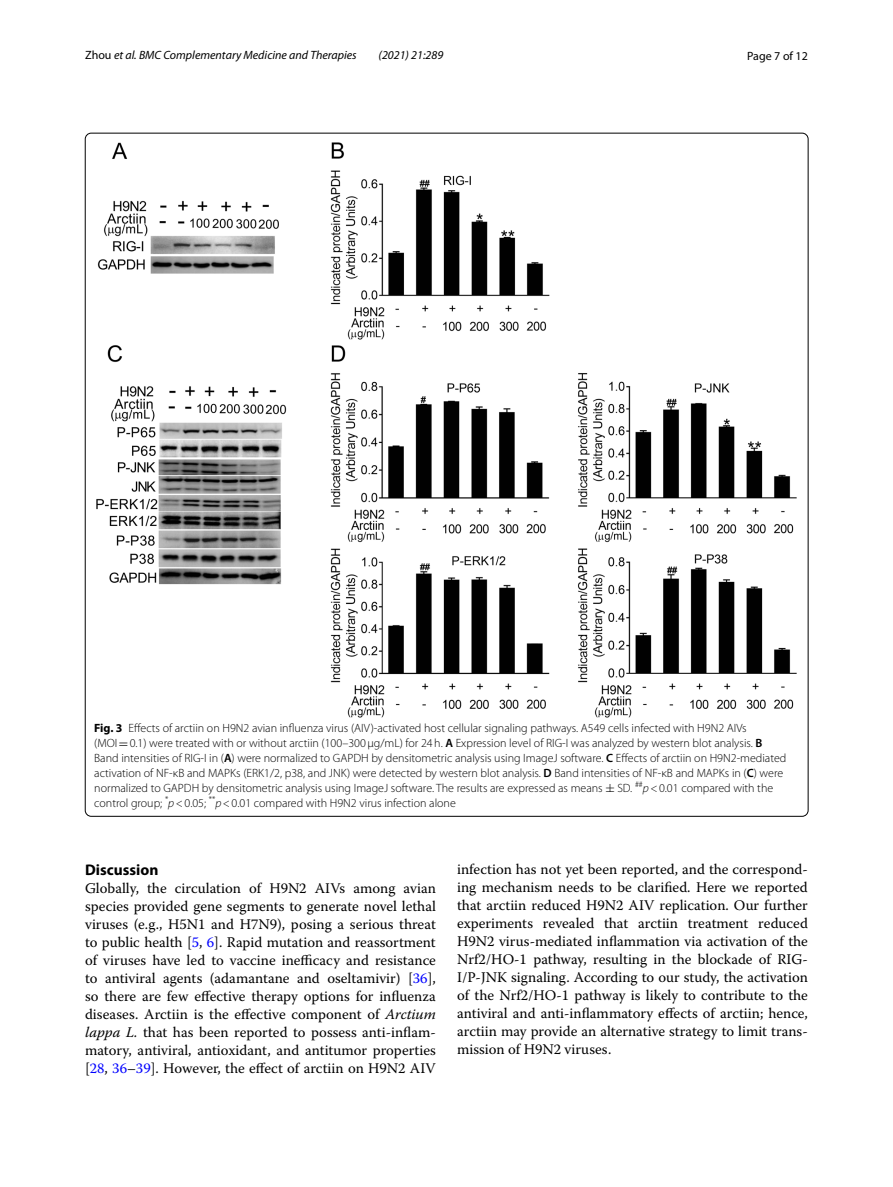
<style>
.page{position:relative;width:893px;height:1187px;background:#fff}
.page>*{position:absolute;margin:0;border:0;box-sizing:border-box;transform-origin:0 0}
.t1{font:700 15.45px "Myriad Pro";color:#000}
.t2{font:14.7px/18px "Warnock Pro";color:#000;text-align:justify}
.t3{font:300 12px/15px "Myriad Pro";color:#000}
.t4{font:italic 12px "Myriad Pro";color:#000}
.t5{font:12px "Myriad Pro";color:#000}
.s1{font-style:normal}
.s2{font-weight:700}
.s3{font-family:"MTSY";font-weight:400}
.s4{font-weight:600}
.s5{font-style:italic}
.s6{color:#00f}
</style>
<div class="page">
<img style="left:96px;top:142px;width:701px;height:575px">
<p class="t4" style="left:85px;top:48px;width:273px"><span class="s1">Zhou</span> et al. BMC Complementary Medicine and Therapies</p>
<p class="t4" style="left:379px;top:48px;width:66px">(2021) 21:289</p>
<p class="t5" style="left:747px;top:48px;width:62px">Page 7 of 12</p>
<p class="t3" style="left:94px;top:720px;width:694px"><span class="s2">Fig. 3</span> Effects of arctiin on H9N2 avian influenza virus (AIV)-activated host cellular signaling pathways. A549 cells infected with H9N2 AIVs (MOI<span class="s3">=</span>0.1) were treated with or without arctiin (100–300μg/mL) for 24h. <span class="s4">A</span> Expression level of RIG-I was analyzed by western blot analysis. <span class="s4">B </span>Band intensities of RIG-I in (<span class="s4">A</span>) were normalized to GAPDH by densitometric analysis using ImageJ software. <span class="s4">C</span> Effects of arctiin on H9N2-mediated activation of NF-κB and MAPKs (ERK1/2, p38, and JNK) were detected by western blot analysis. <span class="s4">D</span> Band intensities of NF-κB and MAPKs in (<span class="s4">C</span>) were normalized to GAPDH by densitometric analysis using ImageJ software. The results are expressed as means <span class="s3">±</span> SD. <sup>##</sup><span class="s5">p</span>&lt;0.01 compared with the control group; <sup>*</sup><span class="s5">p</span>&lt;0.05; <sup>**</sup><span class="s5">p</span>&lt;0.01 compared with H9N2 virus infection alone</p>
<p class="t1" style="left:85px;top:859px;width:75px">Discussion</p>
<p class="t2" style="left:85px;top:879px;width:352px">Globally, the circulation of H9N2 AIVs among avian species provided gene segments to generate novel lethal viruses (e.g., H5N1 and H7N9), posing a serious threat to public health [<span class="s6">5</span>, <span class="s6">6</span>]. Rapid mutation and reassortment of viruses have led to vaccine inefficacy and resistance to antiviral agents (adamantane and oseltamivir) [<span class="s6">36</span>], so there are few effective therapy options for influenza diseases. Arctiin is the effective component of <span class="s5">Arctium lappa L.</span> that has been reported to possess anti-inflam&shy;matory, antiviral, antioxidant, and antitumor properties [<span class="s6">28</span>, <span class="s6">36</span>–<span class="s6">39</span>]. However, the effect of arctiin on H9N2 AIV</p>
<p class="t2" style="left:457px;top:860px;width:352px">infection has not yet been reported, and the correspond&shy;ing mechanism needs to be clarified. Here we reported that arctiin reduced H9N2 AIV replication. Our further experiments revealed that arctiin treatment reduced H9N2 virus-mediated inflammation via activation of the Nrf2/HO-1 pathway, resulting in the blockade of RIG-I/P-JNK signaling. According to our study, the activation of the Nrf2/HO-1 pathway is likely to contribute to the antiviral and anti-inflammatory effects of arctiin; hence, arctiin may provide an alternative strategy to limit trans&shy;mission of H9N2 viruses.</p>
</div>
